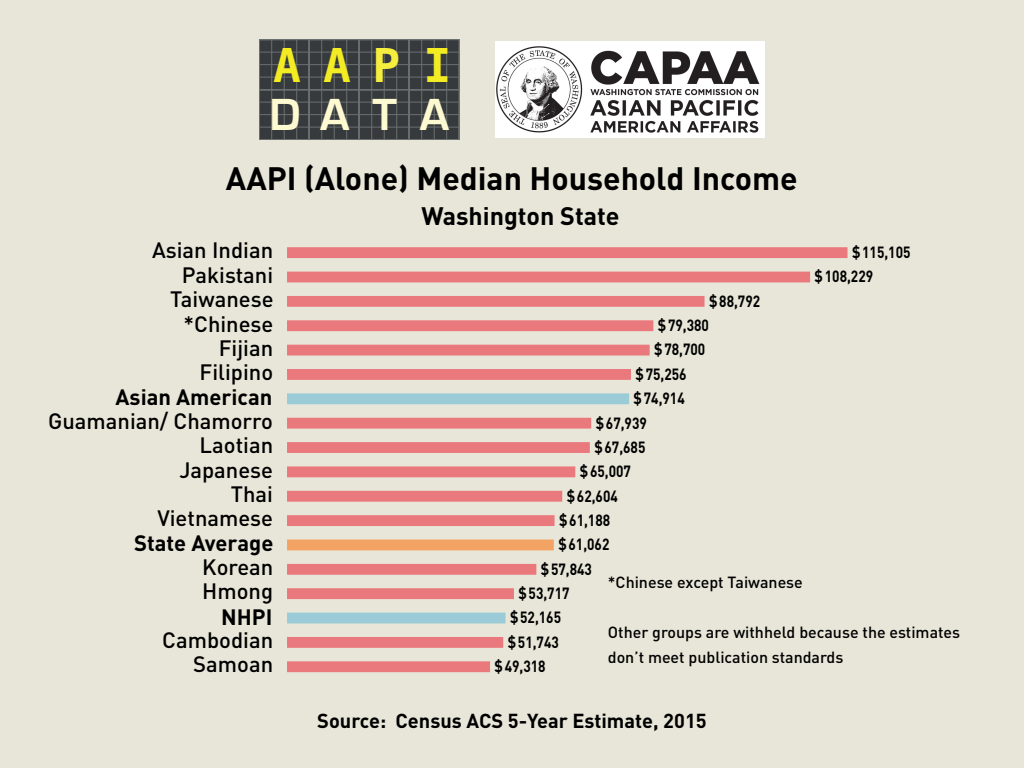
<style>
.page{position:relative;width:1024px;height:768px;background:#e7e6d8}
.page>*{position:absolute;margin:0;border:0;box-sizing:border-box;transform-origin:0 0}
.t1{font:700 46.3px "Menlo";color:#f4ec23}
.t2{font:700 46.3px "Eurostile";color:#fdfad1}
.t3{font:700 32px "DINOT";color:#000}
.t4{font:700 25px "DINOT";color:#000}
.t5{font:500 22px "DINOT";color:#000}
.t6{font:700 22px "DINOT";color:#000}
.t7{font:700 20px "DINOT";color:#000}
.t8{font:700 16.1px/24.4px "DINOT";color:#000;scale:.85 1}
.t9{font:500 16px/25px "DINOT";color:#000}
.s1{color:#f5ee3f}
</style>
<div class="page">
<svg style="left:287px;top:247px;width:561px;height:11px;background:#e97b7f"></svg>
<div style="left:287px;top:272px;width:523px;height:10px;background:#ea797e"></div>
<svg style="left:287px;top:296px;width:418px;height:11px;background:#e97b7f"></svg>
<svg style="left:287px;top:320px;width:366px;height:11px;background:#e97c80"></svg>
<svg style="left:287px;top:345px;width:363px;height:11px;background:#e97d81"></svg>
<svg style="left:287px;top:369px;width:344px;height:11px;background:#e97a7f"></svg>
<svg style="left:287px;top:393px;width:342px;height:11px;background:#9dcbd6"></svg>
<svg style="left:287px;top:418px;width:304px;height:11px;background:#e97d81"></svg>
<svg style="left:287px;top:442px;width:303px;height:11px;background:#e97a7f"></svg>
<svg style="left:287px;top:466px;width:288px;height:11px;background:#e97d81"></svg>
<svg style="left:287px;top:491px;width:275px;height:11px;background:#e97c80"></svg>
<svg style="left:287px;top:515px;width:268px;height:11px;background:#e97a7f"></svg>
<div style="left:287px;top:540px;width:267px;height:10px;background:#f3a364"></div>
<svg style="left:287px;top:564px;width:249px;height:11px;background:#e97b80"></svg>
<svg style="left:287px;top:588px;width:227px;height:11px;background:#e97b80"></svg>
<div style="left:287px;top:613px;width:219px;height:10px;background:#9bcbd6"></div>
<svg style="left:287px;top:637px;width:216px;height:11px;background:#e97a7f"></svg>
<svg style="left:287px;top:661px;width:203px;height:11px;background:#e97c80"></svg>
<img style="left:496px;top:41px;width:269px;height:97px">
<div style="left:259px;top:40px;width:200px;height:100px;background:#363a3c"></div>
<div style="left:409px;top:90px;width:38px;height:50px;border:1px solid #6a6f70"></div>
<div style="left:409px;top:90px;width:25px;height:50px;border:1px solid #6a6f70"></div>
<div style="left:409px;top:90px;width:13px;height:50px;border:1px solid #6a6f70"></div>
<div style="left:409px;top:90px;width:50px;height:50px;border:1px solid #6a6f70"></div>
<div style="left:409px;top:102px;width:50px;height:38px;border:1px solid #6a6f70"></div>
<div style="left:409px;top:115px;width:50px;height:25px;border:1px solid #6a6f70"></div>
<div style="left:409px;top:127px;width:50px;height:13px;border:1px solid #6a6f70"></div>
<hr style="left:409px;top:139px;width:50px;height:1px;background:#6a6f70">
<div style="left:359px;top:90px;width:38px;height:50px;border:1px solid #6a6f70"></div>
<div style="left:359px;top:90px;width:25px;height:50px;border:1px solid #6a6f70"></div>
<div style="left:359px;top:90px;width:13px;height:50px;border:1px solid #6a6f70"></div>
<div style="left:359px;top:90px;width:50px;height:50px;border:1px solid #6a6f70"></div>
<div style="left:359px;top:102px;width:50px;height:38px;border:1px solid #6a6f70"></div>
<div style="left:359px;top:115px;width:50px;height:25px;border:1px solid #6a6f70"></div>
<div style="left:359px;top:127px;width:50px;height:13px;border:1px solid #6a6f70"></div>
<hr style="left:359px;top:139px;width:50px;height:1px;background:#6a6f70">
<div style="left:309px;top:90px;width:38px;height:50px;border:1px solid #6a6f70"></div>
<div style="left:309px;top:90px;width:25px;height:50px;border:1px solid #6a6f70"></div>
<div style="left:309px;top:90px;width:13px;height:50px;border:1px solid #6a6f70"></div>
<div style="left:309px;top:90px;width:50px;height:50px;border:1px solid #6a6f70"></div>
<div style="left:309px;top:102px;width:50px;height:38px;border:1px solid #6a6f70"></div>
<div style="left:309px;top:115px;width:50px;height:25px;border:1px solid #6a6f70"></div>
<div style="left:309px;top:127px;width:50px;height:13px;border:1px solid #6a6f70"></div>
<hr style="left:309px;top:139px;width:50px;height:1px;background:#6a6f70">
<div style="left:259px;top:90px;width:38px;height:50px;border:1px solid #6a6f70"></div>
<div style="left:259px;top:90px;width:25px;height:50px;border:1px solid #6a6f70"></div>
<div style="left:259px;top:90px;width:13px;height:50px;border:1px solid #6a6f70"></div>
<div style="left:259px;top:90px;width:50px;height:50px;border:1px solid #6a6f70"></div>
<div style="left:259px;top:102px;width:50px;height:38px;border:1px solid #6a6f70"></div>
<div style="left:259px;top:115px;width:50px;height:25px;border:1px solid #6a6f70"></div>
<div style="left:259px;top:127px;width:50px;height:13px;border:1px solid #6a6f70"></div>
<hr style="left:259px;top:139px;width:50px;height:1px;background:#6a6f70">
<div style="left:409px;top:40px;width:38px;height:50px;border:1px solid #6a6f70"></div>
<div style="left:409px;top:40px;width:25px;height:50px;border:1px solid #6a6f70"></div>
<div style="left:409px;top:40px;width:13px;height:50px;border:1px solid #6a6f70"></div>
<div style="left:409px;top:40px;width:50px;height:50px;border:1px solid #6a6f70"></div>
<div style="left:409px;top:52px;width:50px;height:38px;border:1px solid #6a6f70"></div>
<div style="left:409px;top:65px;width:50px;height:25px;border:1px solid #6a6f70"></div>
<div style="left:409px;top:77px;width:50px;height:13px;border:1px solid #6a6f70"></div>
<hr style="left:409px;top:89px;width:50px;height:1px;background:#6a6f70">
<div style="left:359px;top:40px;width:38px;height:50px;border:1px solid #6a6f70"></div>
<div style="left:359px;top:40px;width:25px;height:50px;border:1px solid #6a6f70"></div>
<div style="left:359px;top:40px;width:13px;height:50px;border:1px solid #6a6f70"></div>
<div style="left:359px;top:40px;width:50px;height:50px;border:1px solid #6a6f70"></div>
<div style="left:359px;top:52px;width:50px;height:38px;border:1px solid #6a6f70"></div>
<div style="left:359px;top:65px;width:50px;height:25px;border:1px solid #6a6f70"></div>
<div style="left:359px;top:77px;width:50px;height:13px;border:1px solid #6a6f70"></div>
<hr style="left:359px;top:89px;width:50px;height:1px;background:#6a6f70">
<div style="left:309px;top:40px;width:38px;height:50px;border:1px solid #6a6f70"></div>
<div style="left:309px;top:40px;width:25px;height:50px;border:1px solid #6a6f70"></div>
<div style="left:309px;top:40px;width:13px;height:50px;border:1px solid #6a6f70"></div>
<div style="left:309px;top:40px;width:50px;height:50px;border:1px solid #6a6f70"></div>
<div style="left:309px;top:52px;width:50px;height:38px;border:1px solid #6a6f70"></div>
<div style="left:309px;top:65px;width:50px;height:25px;border:1px solid #6a6f70"></div>
<div style="left:309px;top:77px;width:50px;height:13px;border:1px solid #6a6f70"></div>
<hr style="left:309px;top:89px;width:50px;height:1px;background:#6a6f70">
<div style="left:259px;top:40px;width:38px;height:50px;border:1px solid #6a6f70"></div>
<div style="left:259px;top:40px;width:25px;height:50px;border:1px solid #6a6f70"></div>
<div style="left:259px;top:40px;width:13px;height:50px;border:1px solid #6a6f70"></div>
<div style="left:259px;top:40px;width:50px;height:50px;border:1px solid #6a6f70"></div>
<div style="left:259px;top:52px;width:50px;height:38px;border:1px solid #6a6f70"></div>
<div style="left:259px;top:65px;width:50px;height:25px;border:1px solid #6a6f70"></div>
<div style="left:259px;top:77px;width:50px;height:13px;border:1px solid #6a6f70"></div>
<hr style="left:259px;top:89px;width:50px;height:1px;background:#6a6f70">
<h1 class="t1" style="left:273px;top:33px;width:180px">AA<span class="s1">P</span>I</h1>
<h1 class="t2" style="left:270px;top:90px;width:181px">DATA</h1>
<h2 class="t3" style="left:226px;top:156px;width:573px">AAPI (Alone) Median Household Income</h2>
<h3 class="t5" style="left:152px;top:236px;width:123px">Asian Indian</h3>
<h3 class="t5" style="left:182px;top:260px;width:93px">Pakistani</h3>
<h3 class="t5" style="left:170px;top:284px;width:105px">Taiwanese</h3>
<h3 class="t4" style="left:422px;top:199px;width:200px">Washington State</h3>
<p class="t8" style="left:709px;top:288px;width:62px">$88,792</p>
<p class="t8" style="left:815px;top:239px;width:114px;text-indent:37px">$115,105 $108,229</p>
<h3 class="t5" style="left:184px;top:309px;width:91px">*Chinese</h3>
<p class="t8" style="left:658px;top:312px;width:62px">$79,380</p>
<p class="t8" style="left:654px;top:337px;width:62px">$78,700</p>
<p class="t8" style="left:635px;top:361px;width:62px">$75,256</p>
<p class="t8" style="left:634px;top:386px;width:62px">$74,914</p>
<p class="t8" style="left:596px;top:410px;width:62px">$67,939</p>
<p class="t8" style="left:594px;top:434px;width:62px">$67,685</p>
<p class="t8" style="left:580px;top:459px;width:62px">$65,007</p>
<p class="t8" style="left:567px;top:483px;width:62px">$62,604</p>
<p class="t8" style="left:559px;top:507px;width:62px">$61,188</p>
<p class="t8" style="left:558px;top:532px;width:62px">$61,062</p>
<p class="t8" style="left:541px;top:556px;width:62px">$57,843</p>
<p class="t8" style="left:518px;top:580px;width:62px">$53,717</p>
<p class="t8" style="left:510px;top:605px;width:62px">$52,165</p>
<p class="t8" style="left:508px;top:629px;width:62px">$51,743</p>
<h3 class="t5" style="left:219px;top:333px;width:56px">Fijian</h3>
<h3 class="t5" style="left:200px;top:357px;width:75px">Filipino</h3>
<h3 class="t6" style="left:116px;top:382px;width:158px">Asian American</h3>
<h3 class="t5" style="left:48px;top:406px;width:226px">Guamanian/ Chamorro</h3>
<h3 class="t5" style="left:200px;top:430px;width:75px">Laotian</h3>
<h3 class="t5" style="left:179px;top:455px;width:95px">Japanese</h3>
<h3 class="t5" style="left:231px;top:479px;width:44px">Thai</h3>
<h3 class="t5" style="left:157px;top:503px;width:117px">Vietnamese</h3>
<h3 class="t6" style="left:134px;top:528px;width:141px">State Average</h3>
<h3 class="t5" style="left:202px;top:552px;width:73px">Korean</h3>
<p class="t9" style="left:608px;top:569px;width:197px">*Chinese except Taiwanese</p>
<p class="t9" style="left:608px;top:619px;width:354px">Other groups are withheld because the estimates don’t meet publication standards</p>
<h3 class="t5" style="left:202px;top:577px;width:72px">Hmong</h3>
<h3 class="t6" style="left:221px;top:602px;width:53px">NHPI</h3>
<h3 class="t5" style="left:162px;top:625px;width:112px">Cambodian</h3>
<h3 class="t5" style="left:193px;top:650px;width:81px">Samoan</h3>
<p class="t8" style="left:495px;top:653px;width:62px">$49,318</p>
<p class="t7" style="left:317px;top:708px;width:391px">Source: Census ACS 5-Year Estimate, 2015</p>
</div>
